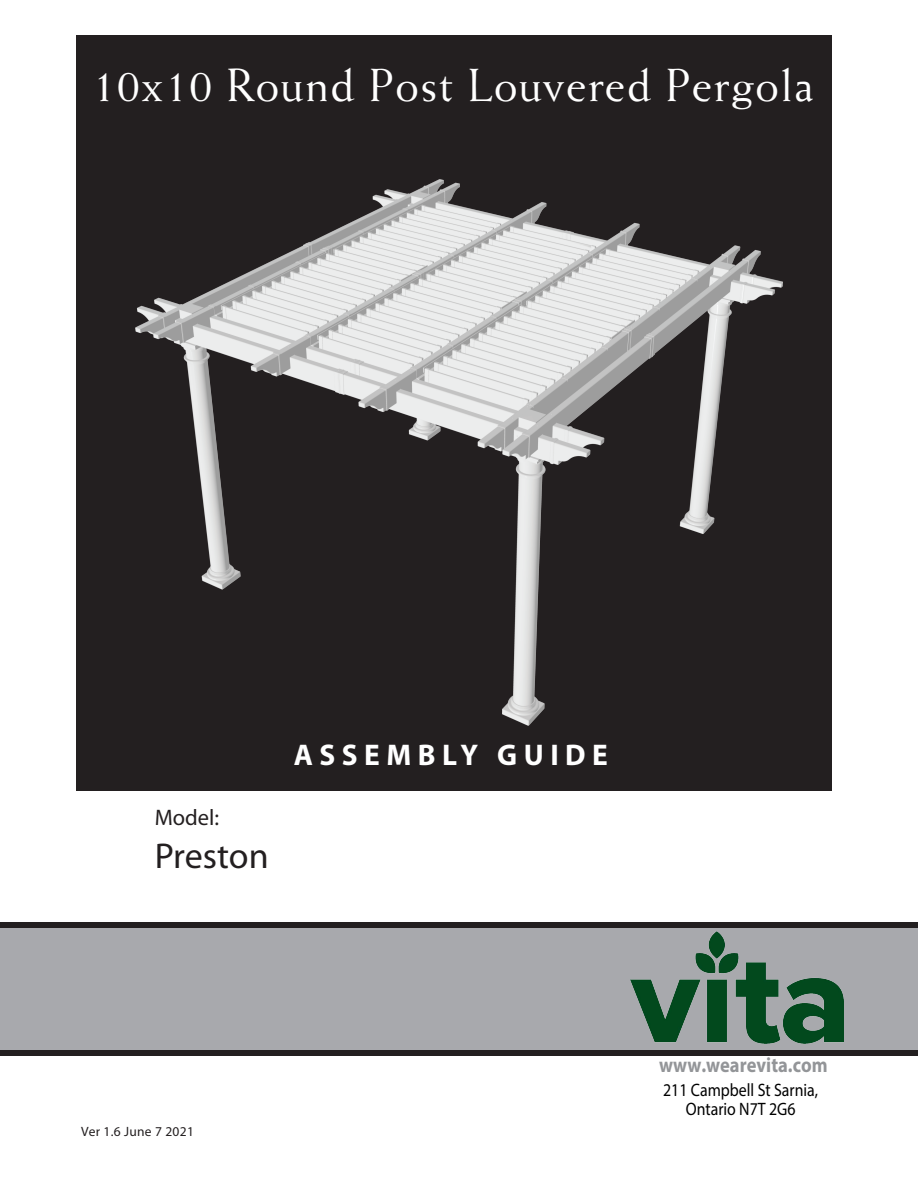
<style>
.page{position:relative;width:918px;height:1188px;background:#fff}
.page>*{position:absolute;margin:0;border:0;box-sizing:border-box;transform-origin:0 0}
.t1{font:46.5px "Weiss Std";letter-spacing:.03em;color:#fff}
.t2{font:36px "Myriad";letter-spacing:-.005em;color:#231f20}
.t3{font:700 30px "Myriad";letter-spacing:.22em;color:#fff}
.t4{font:22.5px "Myriad";color:#231f20}
.t5{font:700 21px "Myriad Pro";color:#939598;scale:.88 1}
.t6{font:18px/18.6px "Myriad Pro";color:#000;text-align:center;scale:.88 1}
.t7{font:13.5px "Myriad Pro";letter-spacing:.02em;color:#231f20}
</style>
<div class="page">
<div style="left:0;top:925px;width:918px;height:129px;background:#a8a9ad"></div>
<div style="left:0;top:1050px;width:918px;height:6px;background:#231f20"></div>
<div style="left:0;top:922px;width:918px;height:6px;background:#231f20"></div>
<div style="left:76px;top:35px;width:756px;height:756px;background:#231f20"></div>
<img style="left:135px;top:180px;width:648px;height:546px">
<img style="left:630px;top:931px;width:213px;height:113px">
<h1 class="t1" style="left:92px;top:58px;width:723px">10x10 Round Post Louvered Pergola</h1>
<p class="t4" style="left:155px;top:806px;width:66px">Model:</p>
<h2 class="t2" style="left:155px;top:838px;width:115px">Preston</h2>
<h3 class="t3" style="left:294px;top:739px;width:316px">ASSEMBLY GUIDE</h3>
<p class="t7" style="left:81px;top:1123px;width:114px">Ver 1.6 June 7 2021</p>
<p class="t5" style="left:659px;top:1052px;width:193px">www.wearevita.com</p>
<p class="t6" style="left:663px;top:1081px;width:178px">211 Campbell St Sarnia,<br>Ontario N7T 2G6</p>
</div>
